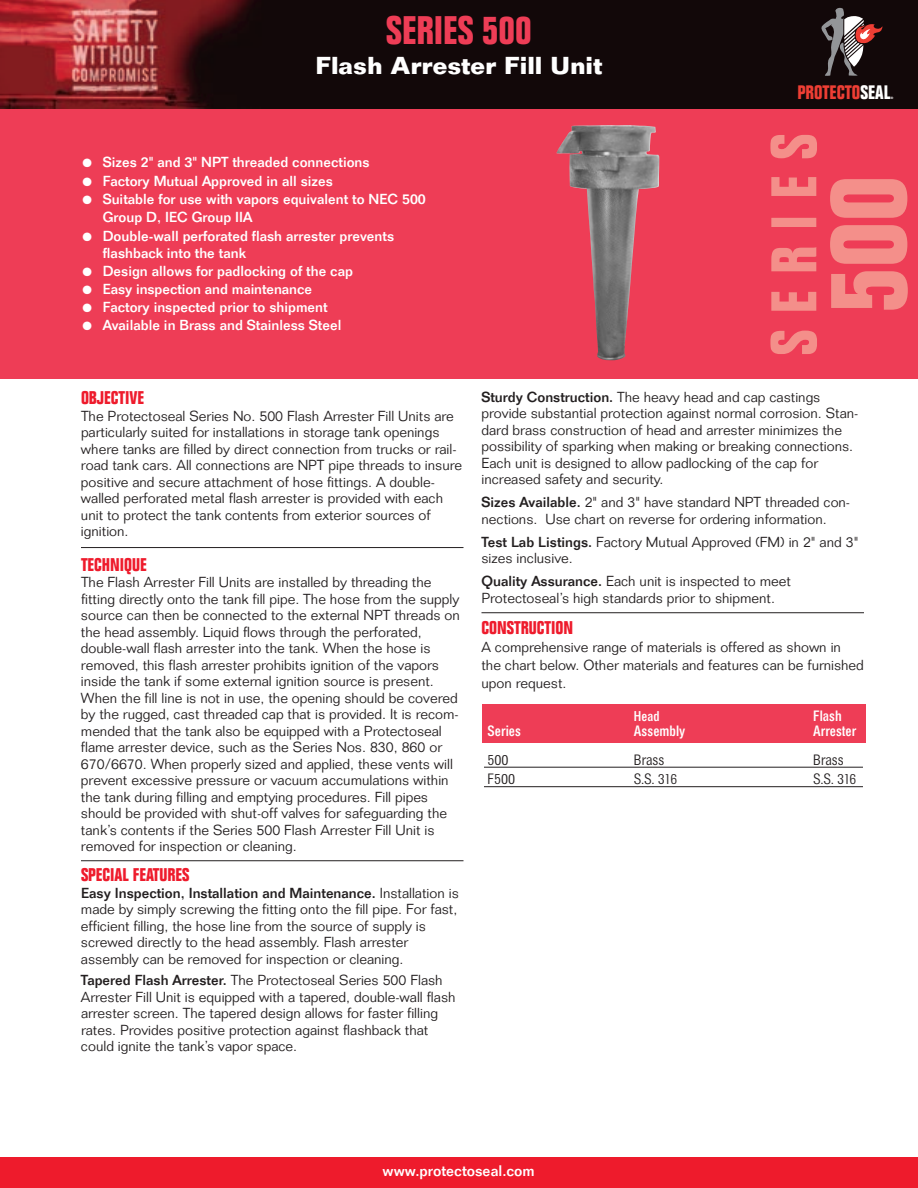
<style>
.page{position:relative;width:918px;height:1188px;background:#fff}
.page>*{position:absolute;margin:0;border:0;box-sizing:border-box;transform-origin:0 0}
.t1{font:700 condensed 39px "Folio Std";color:#ee3d56}
.t2{font:700 24px "Folio Std";color:#fff}
.t3{font:700 condensed 19.05px "Folio Std";color:#ee3e34}
.t4{font:700 condensed 18px "Folio Std";color:#ee1b2c}
.t5{font:500 15px "Folio Std";color:#fff}
.t6{font:300 14.25px/16.5px "Folio Std";color:#231f20}
.t7{font:500 14.25px/18.1px "Folio Std";color:#fff}
.t8{font:300 condensed 14.25px "Folio SBOP";color:#231f20}
.t9{font:500 condensed 14.25px "Folio SBOP";color:#fff}
.t10{font:500 condensed 13.5px "Folio SBOP";color:#fff}
.t11{font:700 condensed 3.15px "Folio Std";color:#fff}
.s1{color:#fff}
.s2{font-weight:500}
</style>
<div class="page">
<div style="left:0;top:1px;width:918px;height:378px;background:#ee3d56"></div>
<img style="left:0;top:0;width:918px;height:109px">
<img style="left:556px;top:125px;width:103px;height:235px">
<hr style="left:81px;top:547px;width:382px;height:1px;background:#231f20">
<hr style="left:81px;top:860px;width:382px;height:1px;background:#231f20">
<hr style="left:481px;top:612px;width:383px;height:1px;background:#231f20">
<div style="left:0;top:1157px;width:918px;height:31px;background:#ee1b2c"></div>
<svg style="left:820px;top:8px;width:62px;height:68px;background:#544444"></svg>
<svg style="left:770px;top:135px;width:47px;height:219px"></svg>
<svg style="left:830px;top:179px;width:78px;height:131px"></svg>
<div style="left:482px;top:704px;width:383px;height:39px;background:#ee3d56"></div>
<hr style="left:484px;top:767px;width:379px;height:1px;background:#231f20">
<hr style="left:484px;top:786px;width:379px;height:1px;background:#231f20">
<h1 class="t1" style="left:386px;top:16px;width:147px">SERIES 500</h1>
<h2 class="t2" style="left:315px;top:57px;width:289px">Flash Arrester Fill Unit</h2>
<p class="t7" style="left:82px;top:155px;width:289px">● Sizes 2" and 3" NPT threaded connections</p>
<p class="t7" style="left:82px;top:173px;width:252px">● Factory Mutual Approved in all sizes</p>
<p class="t7" style="left:103px;top:191px;width:325px;text-indent:-20px">● Suitable for use with vapors equivalent to NEC 500<br>Group D, IEC Group IIA</p>
<p class="t7" style="left:103px;top:228px;width:293px;line-height:17.1px;text-indent:-20px">● Double-wall perforated flash arrester prevents flashback into the tank</p>
<p class="t7" style="left:82px;top:263px;width:272px">● Design allows for padlocking of the cap</p>
<p class="t7" style="left:82px;top:281px;width:231px">● Easy inspection and maintenance</p>
<p class="t7" style="left:82px;top:299px;width:247px">● Factory inspected prior to shipment</p>
<p class="t7" style="left:82px;top:318px;width:260px">● Available in Brass and Stainless Steel</p>
<h3 class="t3" style="left:798px;top:85px;width:94px">PROTECTO<span class="s1">SEAL</span></h3>
<p class="t11" style="left:891px;top:96px;width:4px">®</p>
<p class="t4" style="left:81px;top:392px;width:65px">OBJECTIVE</p>
<p class="t6" style="left:81px;top:409px;width:383px">The Protectoseal Series No. 500 Flash Arrester Fill Units are particularly suited for installations in storage tank openings where tanks are filled by direct connection from trucks or rail&shy;road tank cars. All connections are NPT pipe threads to insure positive and secure attachment of hose fittings. A double&shy;walled perforated metal flash arrester is provided with each unit to protect the tank contents from exterior sources of ignition.</p>
<p class="t4" style="left:81px;top:558px;width:67px">TECHNIQUE</p>
<p class="t6" style="left:81px;top:576px;width:380px">The Flash Arrester Fill Units are installed by threading the fitting directly onto the tank fill pipe. The hose from the supply source can then be connected to the external NPT threads on the head assembly. Liquid flows through the perforated, double-wall flash arrester into the tank. When the hose is removed, this flash arrester prohibits ignition of the vapors inside the tank if some external ignition source is present.<br>When the fill line is not in use, the opening should be covered by the rugged, cast threaded cap that is provided. It is recom&shy;mended that the tank also be equipped with a Protectoseal flame arrester device, such as the Series Nos. 830, 860 or 670/6670. When properly sized and applied, these vents will prevent excessive pressure or vacuum accumulations within the tank during filling and emptying procedures. Fill pipes should be provided with shut-off valves for safeguarding the tank’s contents if the Series 500 Flash Arrester Fill Unit is removed for inspection or cleaning.</p>
<p class="t4" style="left:81px;top:869px;width:110px">SPECIAL FEATURES</p>
<p class="t6" style="left:81px;top:886px;width:379px"><span class="s2">Easy Inspection, Installation and Maintenance.</span> Installation is made by simply screwing the fitting onto the fill pipe. For fast, efficient filling, the hose line from the source of supply is screwed directly to the head assembly. Flash arrester assembly can be removed for inspection or cleaning.</p>
<p class="t6" style="left:81px;top:974px;width:376px"><span class="s2">Tapered Flash Arrester.</span> The Protectoseal Series 500 Flash Arrester Fill Unit is equipped with a tapered, double-wall flash arrester screen. The tapered design allows for faster filling rates. Provides positive protection against flashback that could ignite the tank’s vapor space.</p>
<p class="t6" style="left:481px;top:390px;width:378px"><span class="s2">Sturdy Construction.</span> The heavy head and cap castings provide substantial protection against normal corrosion. Stan&shy;dard brass construction of head and arrester minimizes the possibility of sparking when making or breaking connections.<br>Each unit is designed to allow padlocking of the cap for increased safety and security.</p>
<p class="t6" style="left:481px;top:496px;width:370px"><span class="s2">Sizes Available.</span> 2" and 3" have standard NPT threaded con&shy;nections. Use chart on reverse for ordering information.</p>
<p class="t6" style="left:481px;top:535px;width:378px"><span class="s2">Test Lab Listings.</span> Factory Mutual Approved (FM) in 2" and 3" sizes inclusive.</p>
<p class="t6" style="left:481px;top:575px;width:311px"><span class="s2">Quality Assurance.</span> Each unit is inspected to meet<br>Protectoseal’s high standards prior to shipment.</p>
<p class="t4" style="left:481px;top:622px;width:93px">CONSTRUCTION</p>
<p class="t6" style="left:481px;top:640px;width:384px;line-height:18px">A comprehensive range of materials is offered as shown in the chart below. Other materials and features can be furnished upon request.</p>
<p class="t10" style="left:634px;top:708px;width:27px">Head</p>
<p class="t9" style="left:813px;top:708px;width:30px">Flash</p>
<p class="t9" style="left:488px;top:723px;width:35px">Series</p>
<p class="t9" style="left:634px;top:723px;width:53px">Assembly</p>
<p class="t9" style="left:813px;top:723px;width:45px">Arrester</p>
<p class="t8" style="left:488px;top:751px;width:23px">500</p>
<p class="t8" style="left:634px;top:751px;width:32px">Brass</p>
<p class="t8" style="left:813px;top:751px;width:32px">Brass</p>
<p class="t8" style="left:488px;top:771px;width:29px">F500</p>
<p class="t8" style="left:634px;top:771px;width:45px">S.S. 316</p>
<p class="t8" style="left:813px;top:771px;width:45px">S.S. 316</p>
<p class="t5" style="left:383px;top:1165px;width:154px">www.protectoseal.com</p>
</div>
